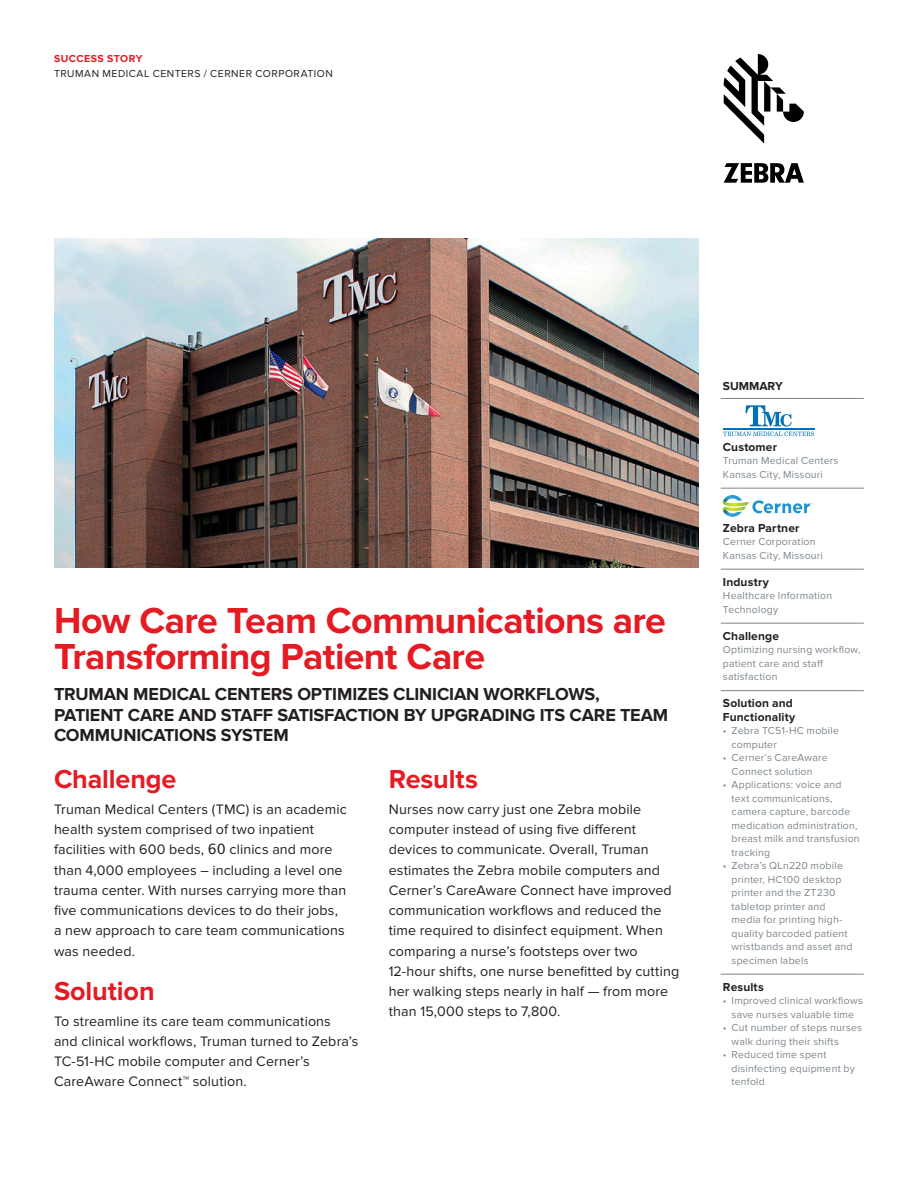
<style>
.page{position:relative;width:918px;height:1188px;background:#fff}
.page>*{position:absolute;margin:0;border:0;box-sizing:border-box;transform-origin:0 0}
.Cover_Headline{font:700 37.5px/36px "Proxima Nova";letter-spacing:-.02em;color:#e51a23}
.Heading-2{font:700 27px "Proxima Nova";letter-spacing:-.01em;color:#e51a23}
.Cover_Headline-2{font:700 18px/20.2px "Proxima Nova";letter-spacing:-.005em;color:#231f20}
.Body_Copy{font:14.25px/20.2px "Proxima Nova";letter-spacing:.01em;color:#231f20}
.Side_Bar_Heading_wit{font:700 12px/13.5px "Proxima Nova";letter-spacing:.01em;color:#231f20}
.Side_Bar_Heading{font:700 12px "Proxima Nova";color:#231f20}
.Summary_Rule{font:700 12px "Proxima Nova";color:#231f20}
.Bullets{font:10.5px/13.5px "Proxima Nova";letter-spacing:.02em;color:#7e868d}
.Features_body{font:10.5px/13.5px "Proxima Nova";letter-spacing:.02em;color:#7e868d}
.t1{font:10.5px "Proxima Nova";letter-spacing:.05em;color:#231f20}
.t2{font:700 10.5px "Proxima Nova";letter-spacing:.045em;color:#e51a23}
.s1{font-family:"Lucida Sans"}
</style>
<div class="page">
<svg style="left:724px;top:54px;width:80px;height:90px"></svg>
<svg style="left:724px;top:163px;width:80px;height:19px"></svg>
<img style="left:54px;top:239px;width:644px;height:329px">
<hr style="left:721px;top:398px;width:143px;height:1px;background:#7e868d">
<hr style="left:721px;top:488px;width:143px;height:1px;background:#7e868d">
<hr style="left:721px;top:569px;width:143px;height:1px;background:#7e868d">
<hr style="left:721px;top:623px;width:143px;height:1px;background:#7e868d">
<hr style="left:721px;top:690px;width:143px;height:1px;background:#7e868d">
<hr style="left:721px;top:974px;width:143px;height:1px;background:#7e868d">
<svg style="left:723px;top:495px;width:89px;height:22px"></svg>
<svg style="left:723px;top:405px;width:91px;height:31px"></svg>
<p class="t2" style="left:54px;top:53px;width:90px">SUCCESS STORY</p>
<p class="t1" style="left:54px;top:67px;width:280px">TRUMAN MEDICAL CENTERS / CERNER CORPORATION</p>
<p class="Cover_Headline" style="left:54px;top:604px;width:614px">How Care Team Communications are<br>Transforming Patient Care</p>
<p class="Cover_Headline-2" style="left:54px;top:685px;width:616px">TRUMAN MEDICAL CENTERS OPTIMIZES CLINICIAN WORKFLOWS,<br>PATIENT CARE AND STAFF SATISFACTION BY UPGRADING ITS CARE TEAM<br>COMMUNICATIONS SYSTEM</p>
<p class="Heading-2" style="left:54px;top:764px;width:124px">Challenge</p>
<p class="Heading-2" style="left:389px;top:764px;width:91px">Results</p>
<p class="Body_Copy" style="left:389px;top:799px;width:292px">Nurses now carry just one Zebra mobile computer instead of using five different devices to communicate. Overall, Truman estimates the Zebra mobile computers and Cerner’s CareAware Connect have improved communication workflows and reduced the time required to disinfect equipment. When comparing a nurse’s footsteps over two 12-hour shifts, one nurse benefitted by cutting her walking steps nearly in half — from more than 15,000 steps to 7,800.</p>
<p class="Body_Copy" style="left:54px;top:799px;width:294px">Truman Medical Centers (TMC) is an academic health system comprised of two inpatient facilities with 600 beds, <span class="s1">60</span> clinics and more than 4,000 employees – including a level one trauma center. With nurses carrying more than five communications devices to do their jobs, a new approach to care team communications was needed.</p>
<p class="Heading-2" style="left:54px;top:976px;width:102px">Solution</p>
<p class="Body_Copy" style="left:54px;top:1011px;width:306px">To streamline its care team communications<br>and clinical workflows, Truman turned to Zebra’s TC-51-HC mobile computer and Cerner’s CareAware Connect™ solution.</p>
<p class="Summary_Rule" style="left:723px;top:379px;width:61px">SUMMARY</p>
<p class="Side_Bar_Heading" style="left:723px;top:440px;width:56px">Customer</p>
<p class="Features_body" style="left:723px;top:454px;width:117px">Truman Medical Centers</p>
<p class="Features_body" style="left:723px;top:467px;width:102px">Kansas City, Missouri</p>
<p class="Side_Bar_Heading_wit" style="left:723px;top:521px;width:78px">Zebra Partner</p>
<p class="Features_body" style="left:723px;top:535px;width:94px">Cerner Corporation</p>
<p class="Features_body" style="left:723px;top:548px;width:102px">Kansas City, Missouri</p>
<p class="Side_Bar_Heading_wit" style="left:723px;top:575px;width:48px">Industry</p>
<p class="Features_body" style="left:723px;top:589px;width:111px">Healthcare Information<br>Technology</p>
<p class="Side_Bar_Heading_wit" style="left:723px;top:629px;width:58px">Challenge</p>
<p class="Features_body" style="left:723px;top:643px;width:139px">Optimizing nursing workflow, patient care and staff satisfaction</p>
<p class="Side_Bar_Heading_wit" style="left:723px;top:697px;width:74px">Solution and<br>Functionality</p>
<p class="Bullets" style="left:732px;top:724px;width:109px;text-indent:-9px">• Zebra TC51-HC mobile computer</p>
<p class="Bullets" style="left:732px;top:751px;width:98px;text-indent:-9px">• Cerner’s CareAware<br>Connect solution</p>
<p class="Bullets" style="left:732px;top:778px;width:130px;text-indent:-9px">• Applications: voice and text communications, camera capture, barcode medication administration, breast milk and transfusion tracking</p>
<p class="Bullets" style="left:732px;top:859px;width:122px;text-indent:-9px">• Zebra’s QLn220 mobile printer, HC100 desktop printer and the ZT230 tabletop printer and media for printing high&shy;quality barcoded patient wristbands and asset and specimen labels</p>
<p class="Side_Bar_Heading_wit" style="left:723px;top:980px;width:42px">Results</p>
<p class="Bullets" style="left:723px;top:994px;width:141px;text-align:center">• Improved clinical workflows save nurses valuable time</p>
<p class="Bullets" style="left:732px;top:1021px;width:132px;text-indent:-9px">• Cut number of steps nurses walk during their shifts</p>
<p class="Bullets" style="left:732px;top:1048px;width:125px;text-indent:-9px">• Reduced time spent disinfecting equipment by tenfold</p>
</div>
